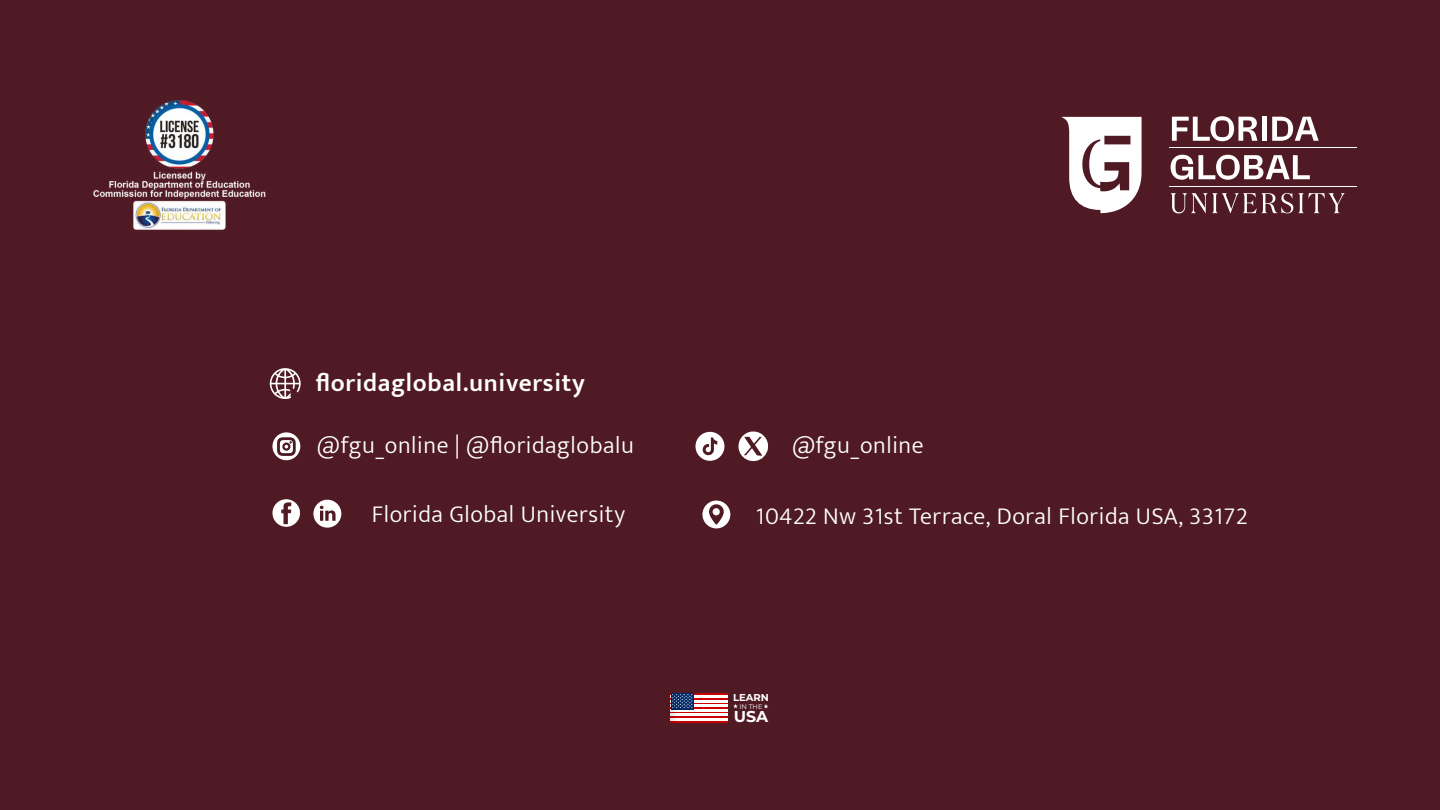
<style>
.page{position:relative;width:1440px;height:810px;background:#501a24}
.page>*{position:absolute;margin:0;border:0;box-sizing:border-box;transform-origin:0 0}
.t1{font:600 25.42px "Mukta";letter-spacing:.025em;color:#fff}
.t2{font:300 24.15px "Mukta";letter-spacing:.025em;color:#fff}
.t3{font:700 15.75px "Montserrat";color:#fff}
.t4{font:700 10.05px "Montserrat";color:#fff}
.t5{font:6.68px "Montserrat";color:#fff}
</style>
<div class="page">
<svg style="left:1170px;top:193px;width:175px;height:20px"></svg>
<hr style="left:1169px;top:147px;width:188px;height:1px;background:#fff">
<hr style="left:1169px;top:186px;width:188px;height:1px;background:#fff">
<svg style="left:1172px;top:116px;width:85px;height:25px"></svg>
<div style="left:1262px;top:117px;width:5px;height:24px;background:#fff"></div>
<svg style="left:1272px;top:117px;width:47px;height:24px"></svg>
<svg style="left:1171px;top:155px;width:139px;height:25px"></svg>
<svg style="left:1062px;top:117px;width:80px;height:96px"></svg>
<svg style="left:270px;top:368px;width:31px;height:31px"></svg>
<svg style="left:272px;top:499px;width:28px;height:28px"></svg>
<svg style="left:272px;top:432px;width:28px;height:28px"></svg>
<svg style="left:313px;top:500px;width:28px;height:28px"></svg>
<svg style="left:702px;top:501px;width:28px;height:28px"></svg>
<svg style="left:695px;top:432px;width:30px;height:29px"></svg>
<svg style="left:739px;top:432px;width:29px;height:30px"></svg>
<img style="left:93px;top:100px;width:173px;height:130px">
<hr style="left:671px;top:693px;width:57px;height:2px;background:#c00">
<hr style="left:671px;top:698px;width:57px;height:2px;background:#c00">
<hr style="left:671px;top:702px;width:57px;height:3px;background:#c00">
<hr style="left:671px;top:707px;width:57px;height:2px;background:#c00">
<hr style="left:671px;top:711px;width:57px;height:3px;background:#c00">
<hr style="left:671px;top:716px;width:57px;height:2px;background:#c00">
<hr style="left:671px;top:721px;width:57px;height:2px;background:#c00">
<hr style="left:671px;top:695px;width:57px;height:3px;background:#fff">
<hr style="left:671px;top:700px;width:57px;height:2px;background:#fff">
<hr style="left:671px;top:705px;width:57px;height:2px;background:#fff">
<hr style="left:671px;top:709px;width:57px;height:2px;background:#fff">
<hr style="left:671px;top:714px;width:57px;height:2px;background:#fff">
<hr style="left:671px;top:718px;width:57px;height:3px;background:#fff">
<svg style="left:671px;top:693px;width:23px;height:30px"></svg>
<svg style="left:733px;top:704px;width:5px;height:4px"></svg>
<svg style="left:764px;top:704px;width:4px;height:4px"></svg>
<p class="t1" style="left:316px;top:367px;width:271px">floridaglobal.university</p>
<p class="t2" style="left:317px;top:430px;width:318px">@fgu_online | @floridaglobalu</p>
<p class="t2" style="left:792px;top:430px;width:133px">@fgu_online</p>
<p class="t2" style="left:372px;top:500px;width:255px">Florida Global University</p>
<p class="t2" style="left:756px;top:502px;width:493px">10422 Nw 31st Terrace, Doral Florida USA, 33172</p>
<p class="t4" style="left:733px;top:690px;width:37px">LEARN</p>
<p class="t5" style="left:740px;top:702px;width:24px">IN THE</p>
<p class="t3" style="left:734px;top:705px;width:36px">USA</p>
</div>
